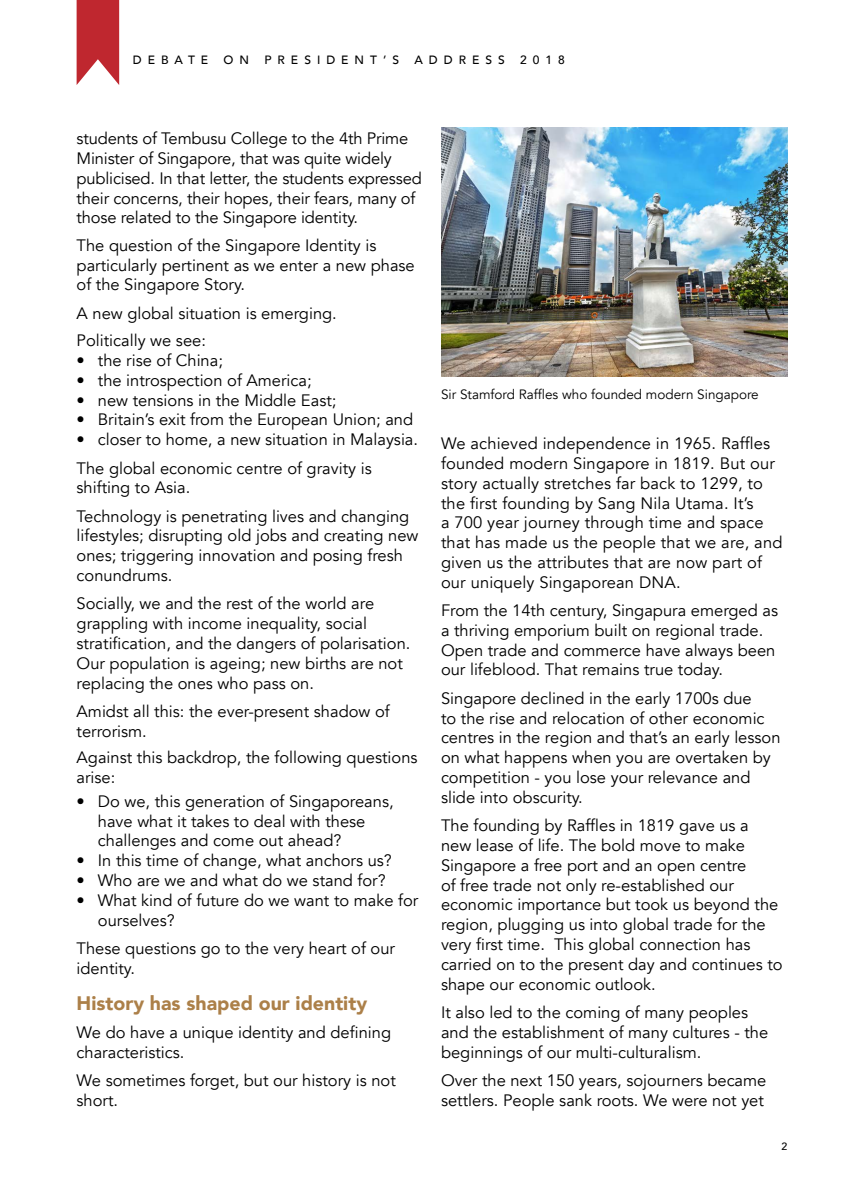
<style>
.page{position:relative;width:864px;height:1191px;background:#fff}
.page>*{position:absolute;margin:0;border:0;box-sizing:border-box;transform-origin:0 0}
.t1{font:900 19.5px "Avenir";color:#ac8049}
.t2{font:16.5px/19.8px "Avenir";color:#000}
.t3{font:13.5px "Avenir";color:#000}
.t4{font:500 12px "Avenir";letter-spacing:.5em;color:#000}
.t5{font:500 10.5px "Avenir";color:#000}
</style>
<div class="page">
<svg style="left:77px;top:0;width:42px;height:85px;background:#c8484e"></svg>
<img style="left:441px;top:128px;width:346px;height:248px">
<p class="t4" style="left:133px;top:50px;width:77px">DEBATE</p>
<p class="t4" style="left:223px;top:50px;width:27px">O N</p>
<p class="t4" style="left:264px;top:50px;width:136px">PRESIDENT’S</p>
<p class="t4" style="left:414px;top:50px;width:92px">ADDRESS</p>
<p class="t4" style="left:520px;top:50px;width:46px">2018</p>
<p class="t2" style="left:77px;top:129px;width:346px">students of Tembusu College to the 4th Prime Minister of Singapore, that was quite widely publicised. In that letter, the students expressed their concerns, their hopes, their fears, many of those related to the Singapore identity.</p>
<p class="t2" style="left:77px;top:235px;width:339px">The question of the Singapore Identity is particularly pertinent as we enter a new phase of the Singapore Story.</p>
<p class="t2" style="left:77px;top:300px;width:262px;line-height:27.5px">A new global situation is emerging.<br>Politically we see:</p>
<p class="t2" style="left:77px;top:351px;width:148px">• the rise of China;</p>
<p class="t2" style="left:77px;top:370px;width:236px">• the introspection of America;</p>
<p class="t2" style="left:77px;top:390px;width:261px">• new tensions in the Middle East;</p>
<p class="t2" style="left:77px;top:410px;width:338px">• Britain’s exit from the European Union; and</p>
<p class="t2" style="left:77px;top:426px;width:343px;line-height:28.3px">• closer to home, a new situation in Malaysia.<br>The global economic centre of gravity is</p>
<p class="t2" style="left:77px;top:474px;width:334px;line-height:28.3px">shifting to Asia.<br>Technology is penetrating lives and changing</p>
<p class="t2" style="left:77px;top:526px;width:343px">lifestyles; disrupting old jobs and creating new ones; triggering innovation and posing fresh conundrums.</p>
<p class="t2" style="left:77px;top:594px;width:335px">Socially, we and the rest of the world are grappling with income inequality, social stratification, and the dangers of polarisation.<br>Our population is ageing; new births are not replacing the ones who pass on.</p>
<p class="t2" style="left:77px;top:701px;width:314px">Amidst all this: the ever-present shadow of terrorism.</p>
<p class="t2" style="left:77px;top:747px;width:342px">Against this backdrop, the following questions arise:</p>
<p class="t2" style="left:98px;top:791px;width:297px;text-indent:-21px">• Do we, this generation of Singaporeans, have what it takes to deal with these challenges and come out ahead?</p>
<p class="t2" style="left:77px;top:851px;width:317px">• In this time of change, what anchors us?</p>
<p class="t2" style="left:77px;top:870px;width:310px">• Who are we and what do we stand for?</p>
<p class="t2" style="left:98px;top:890px;width:322px;text-indent:-21px">• What kind of future do we want to make for ourselves?</p>
<p class="t2" style="left:77px;top:938px;width:320px">These questions go to the very heart of our identity.</p>
<p class="t1" style="left:77px;top:986px;width:292px">History has shaped our identity</p>
<p class="t2" style="left:77px;top:1023px;width:316px">We do have a unique identity and defining characteristics.</p>
<p class="t2" style="left:77px;top:1071px;width:320px">We sometimes forget, but our history is not short.</p>
<p class="t3" style="left:441px;top:386px;width:319px">Sir Stamford Raffles who founded modern Singapore</p>
<p class="t2" style="left:441px;top:434px;width:343px">We achieved independence in 1965. Raffles founded modern Singapore in 1819. But our story actually stretches far back to 1299, to the first founding by Sang Nila Utama. It’s<br>a 700 year journey through time and space that has made us the people that we are, and given us the attributes that are now part of our uniquely Singaporean DNA.</p>
<p class="t2" style="left:441px;top:601px;width:338px">From the 14th century, Singapura emerged as a thriving emporium built on regional trade.<br>Open trade and commerce have always been our lifeblood. That remains true today.</p>
<p class="t2" style="left:441px;top:688px;width:341px">Singapore declined in the early 1700s due<br>to the rise and relocation of other economic centres in the region and that’s an early lesson on what happens when you are overtaken by competition - you lose your relevance and slide into obscurity.</p>
<p class="t2" style="left:441px;top:816px;width:343px">The founding by Raffles in 1819 gave us a new lease of life. The bold move to make Singapore a free port and an open centre<br>of free trade not only re-established our economic importance but took us beyond the region, plugging us into global trade for the very first time. This global connection has carried on to the present day and continues to shape our economic outlook.</p>
<p class="t2" style="left:441px;top:1002px;width:328px">It also led to the coming of many peoples and the establishment of many cultures - the beginnings of our multi-culturalism.</p>
<p class="t2" style="left:441px;top:1070px;width:327px">Over the next 150 years, sojourners became settlers. People sank roots. We were not yet</p>
<p class="t5" style="left:781px;top:1137px;width:7px">2</p>
</div>
